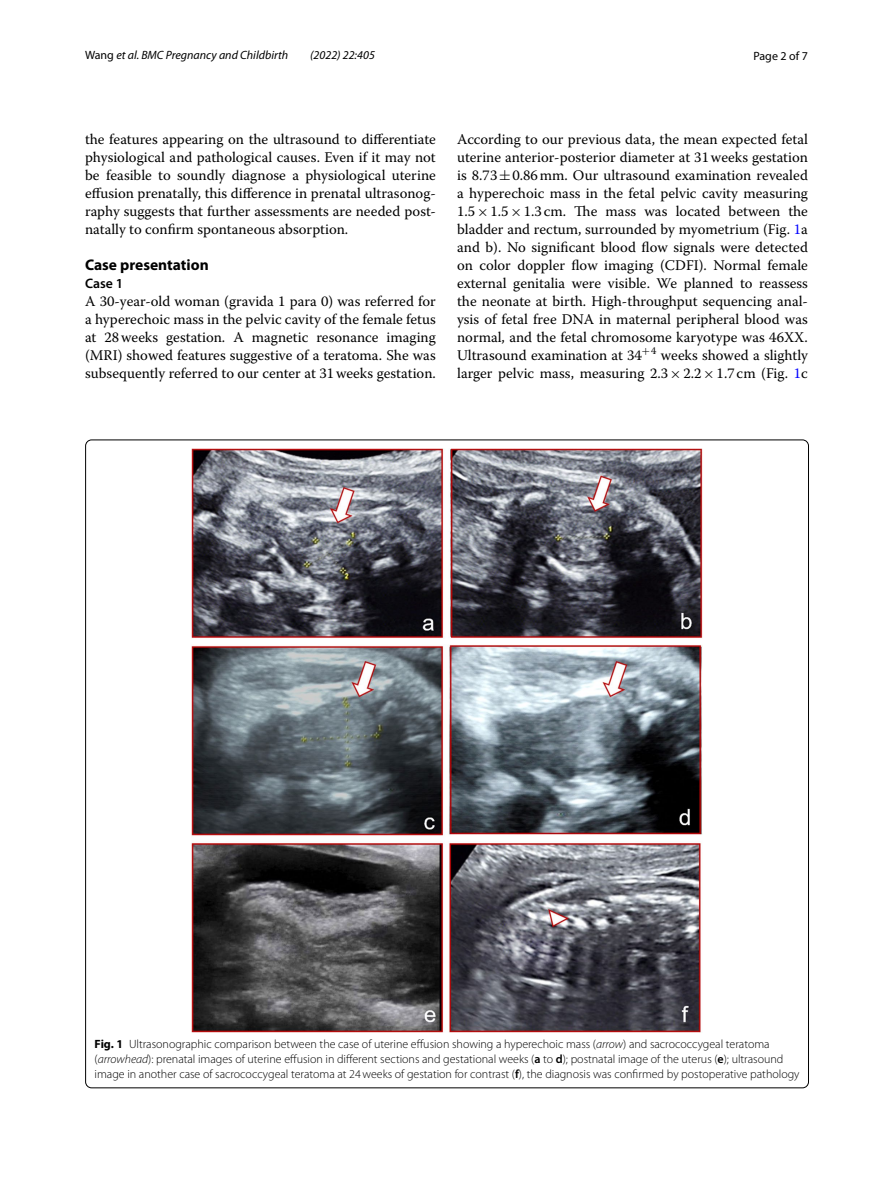
<style>
.page{position:relative;width:893px;height:1187px;background:#fff}
.page>*{position:absolute;margin:0;border:0;box-sizing:border-box;transform-origin:0 0}
.t1{font:700 15.45px "Myriad Pro";color:#000}
.t2{font:14.7px/18px "Warnock Pro";color:#000;text-align:justify}
.t3{font:600 13.8px "Myriad Pro";color:#000}
.t4{font:300 12px/15px "Myriad Pro";color:#000}
.t5{font:italic 12px "Myriad Pro";color:#000}
.t6{font:12px "Myriad Pro";color:#000}
.s1{font-style:normal}
.s2{font-family:"MTSY"}
.s3{color:#00f}
.s4{font-weight:700}
.s5{font-style:italic}
.s6{font-weight:600}
</style>
<div class="page">
<img style="left:192px;top:449px;width:510px;height:583px">
<p class="t5" style="left:85px;top:48px;width:205px"><span class="s1">Wang</span> et al. BMC Pregnancy and Childbirth</p>
<p class="t5" style="left:310px;top:48px;width:66px">(2022) 22:405</p>
<p class="t6" style="left:753px;top:48px;width:56px">Page 2 of 7</p>
<p class="t2" style="left:85px;top:130px;width:352px">the features appearing on the ultrasound to differentiate physiological and pathological causes. Even if it may not be feasible to soundly diagnose a physiological uterine effusion prenatally, this difference in prenatal ultrasonog&shy;raphy suggests that further assessments are needed post&shy;natally to confirm spontaneous absorption.</p>
<p class="t1" style="left:85px;top:254px;width:125px">Case presentation</p>
<p class="t3" style="left:85px;top:274px;width:40px">Case 1</p>
<p class="t2" style="left:85px;top:292px;width:352px">A 30-year-old woman (gravida 1 para 0) was referred for a hyperechoic mass in the pelvic cavity of the female fetus at 28weeks gestation. A magnetic resonance imaging (MRI) showed features suggestive of a teratoma. She was subsequently referred to our center at 31weeks gestation.</p>
<p class="t2" style="left:457px;top:130px;width:352px">According to our previous data, the mean expected fetal uterine anterior-posterior diameter at 31weeks gestation is 8.73<span class="s2">±</span>0.86mm. Our ultrasound examination revealed a hyperechoic mass in the fetal pelvic cavity measuring 1.5<span class="s2">×</span>1.5<span class="s2">×</span>1.3cm. The mass was located between the bladder and rectum, surrounded by myometrium (Fig. <span class="s3">1</span>a and b). No significant blood flow signals were detected on color doppler flow imaging (CDFI). Normal female external genitalia were visible. We planned to reassess the neonate at birth. High-throughput sequencing anal&shy;ysis of fetal free DNA in maternal peripheral blood was normal, and the fetal chromosome karyotype was 46XX.<br>Ultrasound examination at 34<sup>+</sup><sup>4</sup> weeks showed a slightly larger pelvic mass, measuring 2.3<span class="s2">×</span>2.2<span class="s2">×</span>1.7cm (Fig. <span class="s3">1</span>c</p>
<p class="t4" style="left:95px;top:1036px;width:706px"><span class="s4">Fig. 1</span> Ultrasonographic comparison between the case of uterine effusion showing a hyperechoic mass (<span class="s5">arrow</span>) and sacrococcygeal teratoma (<span class="s5">arrowhead</span>): prenatal images of uterine effusion in different sections and gestational weeks (<span class="s6">a</span> to <span class="s6">d</span>); postnatal image of the uterus (<span class="s6">e</span>); ultrasound image in another case of sacrococcygeal teratoma at 24weeks of gestation for contrast (<span class="s6">f</span>), the diagnosis was confirmed by postoperative pathology</p>
</div>
